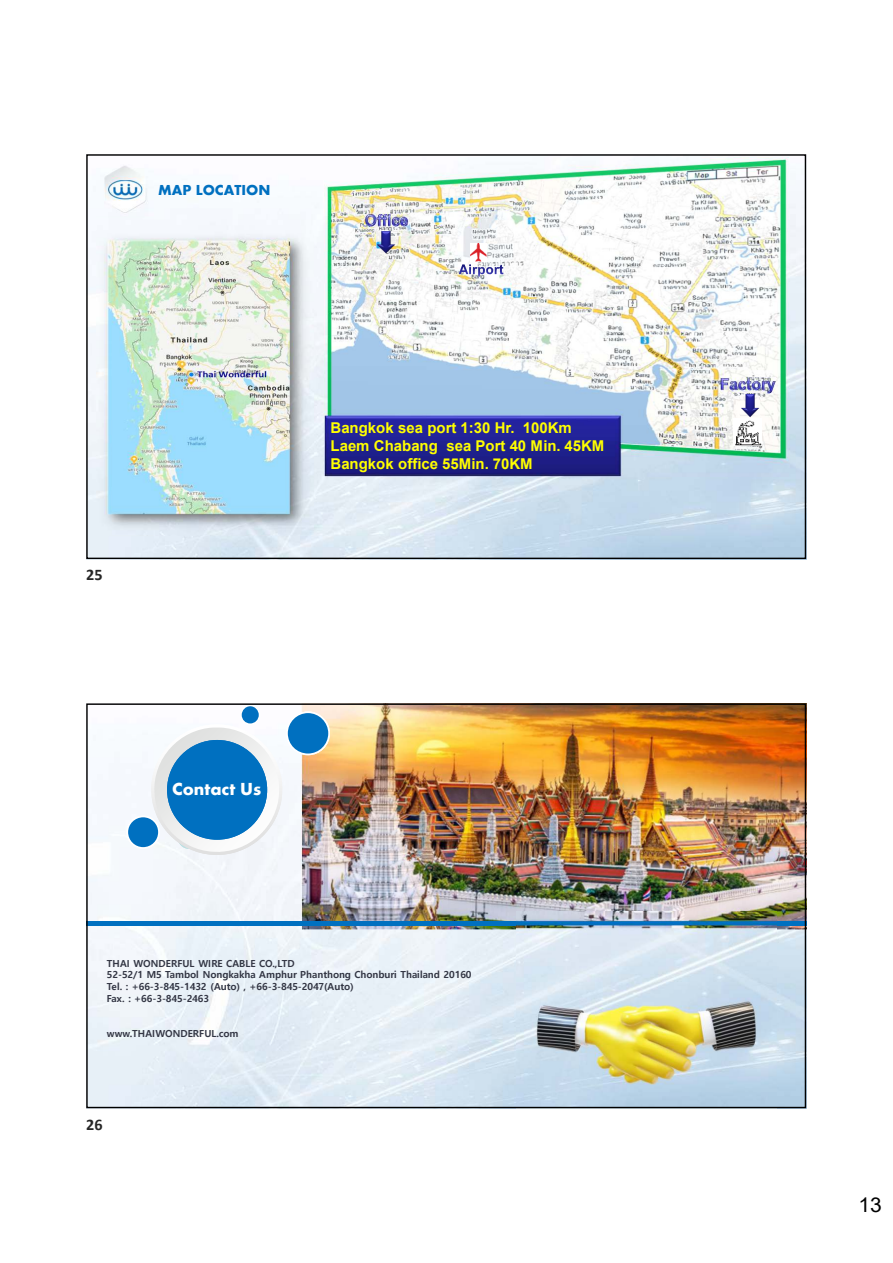
<style>
.page{position:relative;width:893px;height:1263px;background:#fff}
.page>*{position:absolute;margin:0;border:0;box-sizing:border-box;transform-origin:0 0}
.t1{font:20.4px "Arial";color:#000}
.t2{font:700 18px "Aharoni";color:#fff}
.t3{font:700 16.2px "Calibri";color:#262626}
.t4{font:700 15px/18px "Arial";color:#ff0}
.t5{font:700 15px "Aharoni";color:#0070c0}
.t6{font:700 9.75px/11.7px "Malgun Gothic";letter-spacing:-.005em;color:#323543}
</style>
<div class="page">
<img style="left:324px;top:158px;width:464px;height:318px">
<img style="left:365px;top:213px;width:44px;height:13px">
<img style="left:721px;top:377px;width:54px;height:16px">
<img style="left:377px;top:230px;width:19px;height:23px">
<img style="left:740px;top:394px;width:19px;height:23px">
<img style="left:471px;top:243px;width:16px;height:19px">
<img style="left:459px;top:264px;width:44px;height:13px">
<img style="left:734px;top:418px;width:27px;height:27px">
<img style="left:97px;top:231px;width:216px;height:303px">
<img style="left:97px;top:164px;width:56px;height:53px">
<img style="left:88px;top:761px;width:716px;height:345px">
<div style="left:127px;top:816px;width:32px;height:32px;background:#0070c0;border-radius:50%"></div>
<div style="left:126px;top:816px;width:34px;height:33px;border:2px solid #fff;border-radius:50%"></div>
<img style="left:151px;top:727px;width:131px;height:128px">
<img style="left:154px;top:728px;width:125px;height:124px">
<div style="left:167px;top:740px;width:100px;height:100px;background:#0070c0;border-radius:50%"></div>
<div style="left:241px;top:705px;width:19px;height:19px;background:#0070c0;border-radius:50%"></div>
<div style="left:240px;top:705px;width:20px;height:20px;border:2px solid #fff;border-radius:50%"></div>
<img style="left:301px;top:705px;width:503px;height:224px">
<div style="left:287px;top:712px;width:42px;height:42px;background:#0070c0;border-radius:50%"></div>
<div style="left:286px;top:711px;width:44px;height:44px;border:2px solid #fff;border-radius:50%"></div>
<hr style="left:86px;top:922px;width:720px;height:4px;background:#0070c0">
<img style="left:517px;top:912px;width:260px;height:194px">
<h3 class="t5" style="left:158px;top:184px;width:114px">MAP LOCATION</h3>
<h3 class="t3" style="left:86px;top:565px;width:18px">25</h3>
<h3 class="t4" style="left:330px;top:420px;width:275px">Bangkok sea port 1:30 Hr. 100Km<br>Laem Chabang sea Port 40 Min. 45KM<br>Bangkok office 55Min. 70KM</h3>
<h2 class="t2" style="left:172px;top:782px;width:91px">Contact Us</h2>
<p class="t6" style="left:107px;top:957px;width:366px">THAI WONDERFUL WIRE CABLE CO.,LTD<br>52-52/1 M5 Tambol Nongkakha Amphur Phanthong Chonburi Thailand 20160<br>Tel. : +66-3-845-1432 (Auto) , +66-3-845-2047(Auto)<br>Fax. : +66-3-845-2463</p>
<p class="t6" style="left:107px;top:1027px;width:133px">www.THAIWONDERFUL.com</p>
<h3 class="t3" style="left:86px;top:1114px;width:18px">26</h3>
<h1 class="t1" style="left:858px;top:1197px;width:25px">13</h1>
</div>
